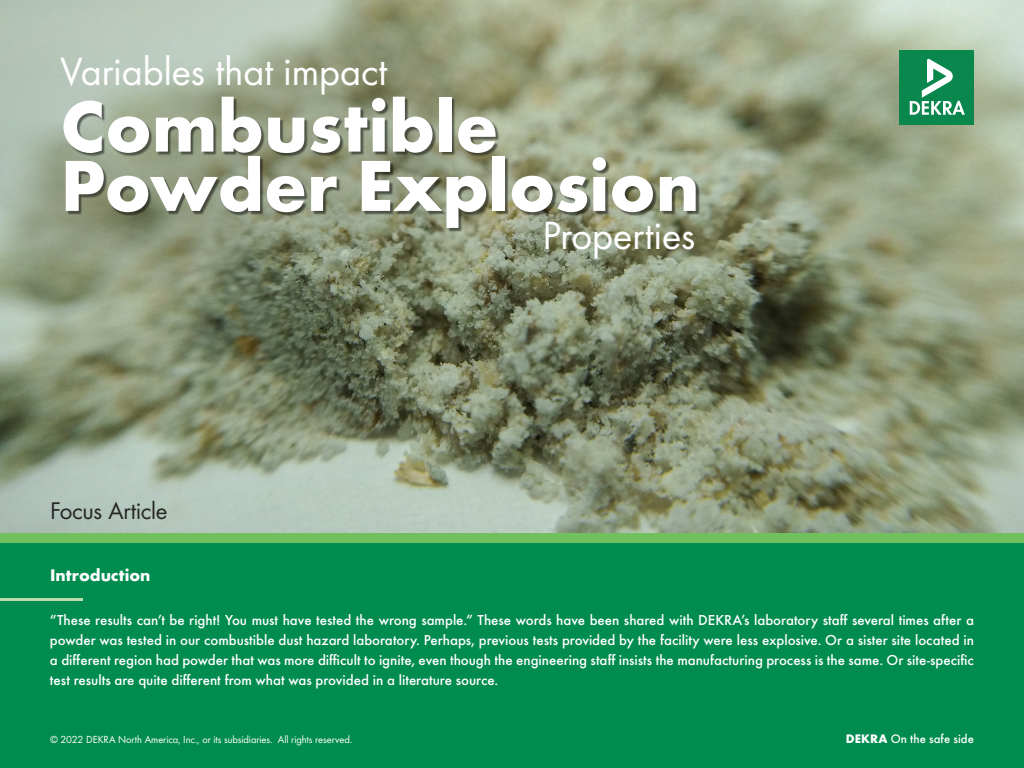
<style>
.page{position:relative;width:1024px;height:768px;background:#fff}
.page>*{position:absolute;margin:0;border:0;box-sizing:border-box;transform-origin:0 0}
.t1{font:700 74.95px/59.3px "Futura";color:#fff}
.t2{font:40.9px "Futura Boo";color:#fff}
.t3{font:25px "Futura Boo";letter-spacing:-.01em;color:#262626}
.t4{font:700 17.5px "Futura";letter-spacing:.005em;color:#fff}
.t5{font:500 15px/20px "Futura";color:#fff;text-align:justify}
.t6{font:500 12.8px "Futura";color:#fff}
.t7{font:10.65px "Futura Boo";letter-spacing:-.005em;color:#fff}
.s1{font-weight:700}
</style>
<div class="page">
<img style="left:0;top:0;width:1024px;height:533px">
<div style="left:0;top:543px;width:1024px;height:225px;background:#008c4f"></div>
<div style="left:0;top:533px;width:1024px;height:10px;background:#70c05d"></div>
<div style="left:899px;top:50px;width:75px;height:75px;background:#09874d"></div>
<svg style="left:910px;top:59px;width:55px;height:56px"></svg>
<svg style="left:0;top:0;width:500px;height:318px;background:#98a38b"></svg>
<div style="left:65px;top:98px;width:634px;height:134px;background:#000;opacity:.5"></div>
<hr style="left:0;top:598px;width:83px;height:3px;background:#bbddae">
<h2 class="t2" style="left:60px;top:43px;width:328px">Variables that impact</h2>
<h1 class="t1" style="left:60px;top:91px;width:641px">Combustible<br>Powder Explosion</h1>
<h2 class="t2" style="left:542px;top:207px;width:155px">Properties</h2>
<h3 class="t3" style="left:50px;top:493px;width:119px">Focus Article</h3>
<p class="t4" style="left:50px;top:563px;width:102px">Introduction</p>
<p class="t5" style="left:50px;top:609px;width:926px">“These results can’t be right! You must have tested the wrong sample.” These words have been shared with DEKRA’s laboratory staff several times after a powder was tested in our combustible dust hazard laboratory. Perhaps, previous tests provided by the facility were less explosive. Or a sister site located in a different region had powder that was more difficult to ignite, even though the engineering staff insists the manufacturing process is the same. Or site-specific test results are quite different from what was provided in a literature source.</p>
<p class="t7" style="left:50px;top:733px;width:304px">© 2022 DEKRA North America, Inc., or its subsidiaries. All rights reserved.</p>
<p class="t6" style="left:846px;top:729px;width:130px"><span class="s1">DEKRA</span> On the safe side</p>
</div>
